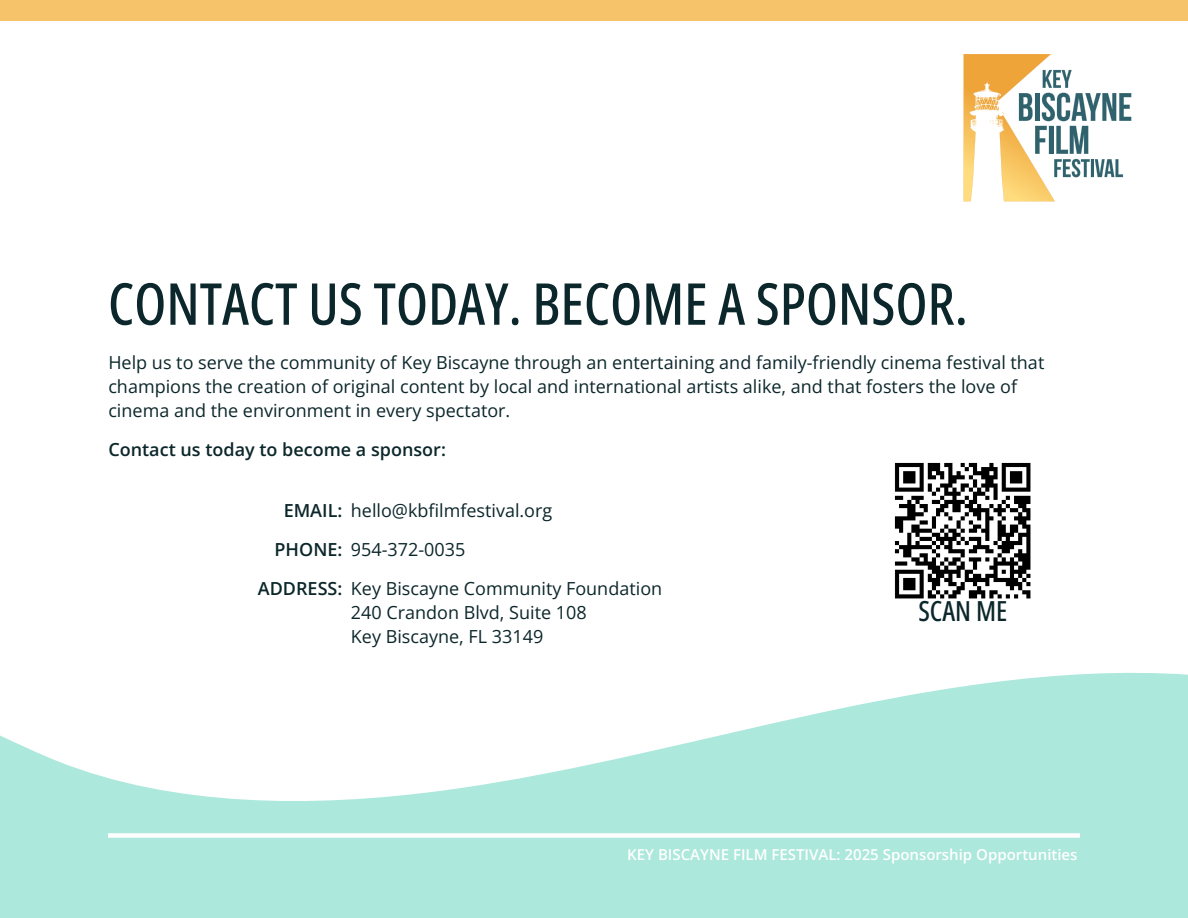
<style>
.page{position:relative;width:1188px;height:918px;background:#fff}
.page>*{position:absolute;margin:0;border:0;box-sizing:border-box;transform-origin:0 0}
.t1{font:500 57.75px "Open Sans Condensed";color:#0c272b}
.t2{font:500 27.6px "Open Sans Condensed";color:#0c272b}
.t3{font:18px/24px "Open Sans";color:#0c272b}
.t4{font:600 18px/39px "Open Sans";color:#0c272b;text-align:right}
.t5{font:600 15px "Open Sans";color:#fff}
</style>
<div class="page">
<div style="left:0;top:0;width:1188px;height:21px;background:#f7c36a"></div>
<svg style="left:0;top:672px;width:1188px;height:246px;fill:#ace8dc"></svg>
<div style="left:108px;top:833px;width:972px;height:5px;background:#fff"></div>
<svg style="left:964px;top:54px;width:167px;height:147px"></svg>
<img style="left:894px;top:462px;width:137px;height:137px">
<h1 class="t1" style="left:108px;top:264px;width:861px">CONTACT US TODAY. BECOME A SPONSOR.</h1>
<p class="t3" style="left:108px;top:350px;width:938px">Help us to serve the community of Key Biscayne through an entertaining and family-friendly cinema festival that champions the creation of original content by local and international artists alike, and that fosters the love of cinema and the environment in every spectator.</p>
<p class="t4" style="left:108px;top:429px;width:339px">Contact us today to become a sponsor:</p>
<p class="t4" style="left:258px;top:490px;width:86px">EMAIL:<br>PHONE:<br>ADDRESS:</p>
<p class="t3" style="left:351px;top:490px;width:313px;line-height:39px">hello@kbfilmfestival.org<br>954-372-0035<br>Key Biscayne Community Foundation</p>
<p class="t3" style="left:351px;top:600px;width:237px">240 Crandon Blvd, Suite 108<br>Key Biscayne, FL 33149</p>
<h2 class="t2" style="left:918px;top:592px;width:91px">SCAN ME</h2>
<p class="t5" style="left:627px;top:845px;width:452px">KEY BISCAYNE FILM FESTIVAL: 2025 Sponsorship Opportunities</p>
</div>
